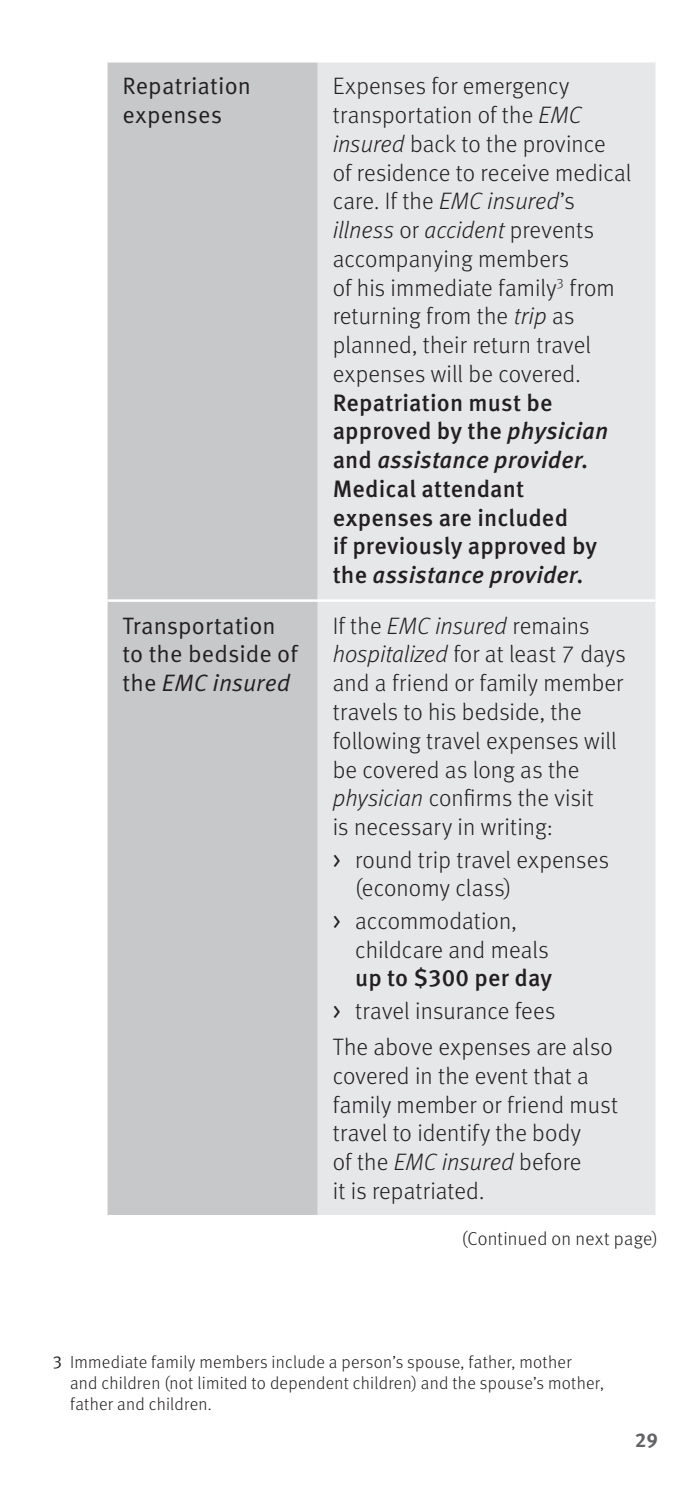
<style>
.page{position:relative;width:698px;height:1508px;background:#fff}
.page>*{position:absolute;margin:0;border:0;box-sizing:border-box;transform-origin:0 0}
.t1{font:300 23.75px/28.8px "Meta OT";letter-spacing:.005em;color:#231f20}
.t2{font:500 23.75px/28.8px "Meta OT";letter-spacing:.005em;color:#231f20}
.t3{font:23.75px/28.8px "Meta OT Norm";letter-spacing:.005em;color:#231f20}
.t4{font:23.75px "Meta OT Norm Ita";color:#231f20}
.t5{font:700 20px "Meta OT";color:#636366}
.t6{font:300 18.75px "Meta OT";letter-spacing:.015em;color:#231f20}
.t7{font:300 17.5px/21.2px "Meta OT";letter-spacing:.015em;color:#231f20}
.s1{font-style:italic}
.s2{font-family:"Meta OT Norm"}
.s3{font-family:"Meta OT Norm";font-weight:400}
.s4{font-weight:500}
</style>
<div class="page">
<div style="left:108px;top:62px;width:210px;height:1153px;background:#c7c8ca"></div>
<div style="left:318px;top:62px;width:337px;height:1153px;background:#e6e7e9"></div>
<hr style="left:108px;top:599px;width:210px;height:3px;background:#fff">
<hr style="left:318px;top:599px;width:337px;height:3px;background:#fff">
<p class="t3" style="left:122px;top:72px;width:130px">Repatriation expenses</p>
<p class="t1" style="left:332px;top:72px;width:300px">Expenses for emergency transportation of the <span class="s1">EMC insured</span> back to the province<br>of residence to receive medical care. If the <span class="s1">EMC insured</span>’s <span class="s1">illness</span> or <span class="s1">accident</span> prevents accompanying members<br>of his immediate family<sup>3</sup> from returning from the <span class="s1">trip</span> as planned, their return travel expenses will be covered.</p>
<p class="t2" style="left:333px;top:388px;width:277px">Repatriation must be approved by the <span class="s1">physician </span>and <span class="s1">assistance provider</span>.<br>Medical attendant expenses are included<br>if previously approved by the <span class="s1">assistance provider</span>.</p>
<p class="t3" style="left:123px;top:611px;width:176px">Transportation to the bedside of</p>
<p class="t4" style="left:123px;top:669px;width:169px"><span class="s2">the</span> EMC insured</p>
<p class="t1" style="left:333px;top:611px;width:294px">If the <span class="s1">EMC insured</span> remains <span class="s1">hospitalized</span> for at least 7 days and a friend or family member travels to his bedside, the following travel expenses will be covered as long as the <span class="s1">physician</span> confirms the visit<br>is necessary in writing:</p>
<p class="t1" style="left:355px;top:845px;width:255px;text-indent:-22px"><span class="s3">&gt;</span> round trip travel expenses (economy class)</p>
<p class="t1" style="left:355px;top:906px;width:195px;text-indent:-22px"><span class="s3">&gt;</span> accommodation, childcare and meals</p>
<p class="t1" style="left:333px;top:962px;width:224px;line-height:32.5px;text-align:right"><span class="s4">up to $300 per day<br></span><span class="s3">&gt;</span> travel insurance fees</p>
<p class="t1" style="left:333px;top:1033px;width:287px">The above expenses are also covered in the event that a family member or friend must travel to identify the body<br>of the <span class="s1">EMC insured</span> before<br>it is repatriated.</p>
<p class="t6" style="left:462px;top:1227px;width:197px">(Continued on next page)</p>
<p class="t7" style="left:70px;top:1351px;width:535px;text-indent:-17px"><span class="s3">3</span> Immediate family members include a person’s spouse, father, mother<br>and children (not limited to dependent children) and the spouse’s mother, father and children.</p>
<p class="t5" style="left:635px;top:1427px;width:24px">29</p>
</div>
